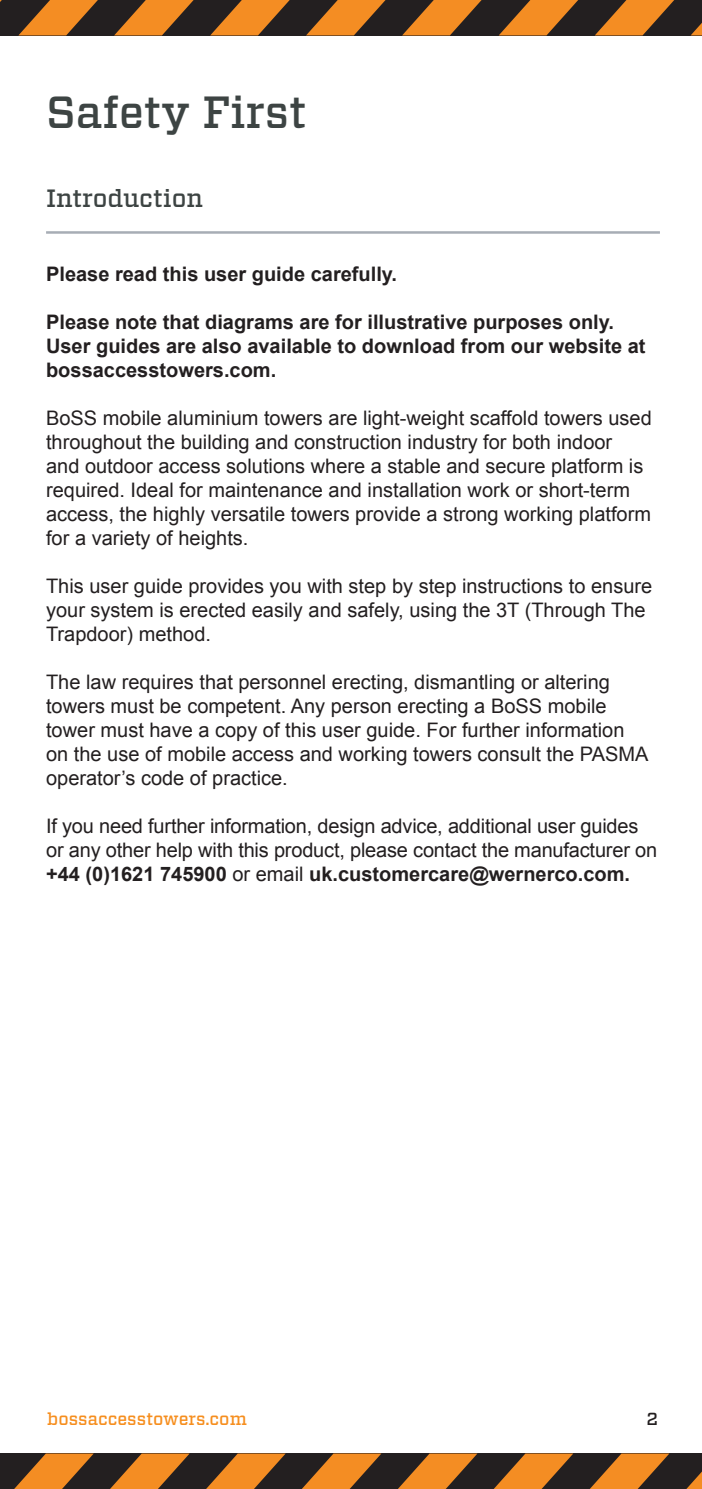
<style>
.page{position:relative;width:702px;height:1489px;background:#fff}
.page>*{position:absolute;margin:0;border:0;box-sizing:border-box;transform-origin:0 0}
.t1{font:500 45px "Vitesse";color:#3d4443}
.t2{font:500 25px "Vitesse";color:#3d4443}
.t3{font:20px/24px "Arial";color:#231f20}
.t4{font:700 20px/24px "Arial";color:#231f20}
.t5{font:500 17.5px "Vitesse";color:#f68e1e}
.t6{font:500 17.5px "Vitesse";color:#231f20}
.s1{font-weight:700}
</style>
<div class="page">
<hr style="left:46px;top:231px;width:614px;height:3px;background:#a7adb5">
<svg style="left:0;top:0;width:702px;height:35px;background:#875321"></svg>
<svg style="left:0;top:1453px;width:702px;height:35px;background:#855321"></svg>
<h1 class="t1" style="left:46px;top:82px;width:262px">Safety First</h1>
<p class="t2" style="left:46px;top:182px;width:158px">Introduction</p>
<p class="t4" style="left:46px;top:262px;width:352px">Please read this user guide carefully.</p>
<p class="t4" style="left:46px;top:310px;width:601px">Please note that diagrams are for illustrative purposes only.<br>User guides are also available to download from our website at bossaccesstowers.com.</p>
<p class="t3" style="left:46px;top:406px;width:607px">BoSS mobile aluminium towers are light-weight scaffold towers used throughout the building and construction industry for both indoor<br>and outdoor access solutions where a stable and secure platform is required. Ideal for maintenance and installation work or short-term access, the highly versatile towers provide a strong working platform for a variety of heights.</p>
<p class="t3" style="left:46px;top:574px;width:607px">This user guide provides you with step by step instructions to ensure your system is erected easily and safely, using the 3T (Through The<br>Trapdoor) method.</p>
<p class="t3" style="left:46px;top:670px;width:604px">The law requires that personnel erecting, dismantling or altering towers must be competent. Any person erecting a BoSS mobile tower must have a copy of this user guide. For further information on the use of mobile access and working towers consult the PASMA operator’s code of practice.</p>
<p class="t3" style="left:46px;top:814px;width:612px">If you need further information, design advice, additional user guides or any other help with this product, please contact the manufacturer on <span class="s1">+44 (0)1621 745900</span> or email <span class="s1">uk.customercare@wernerco.com.</span></p>
<p class="t5" style="left:47px;top:1407px;width:201px">bossaccesstowers.com</p>
<p class="t6" style="left:646px;top:1407px;width:13px">2</p>
</div>
